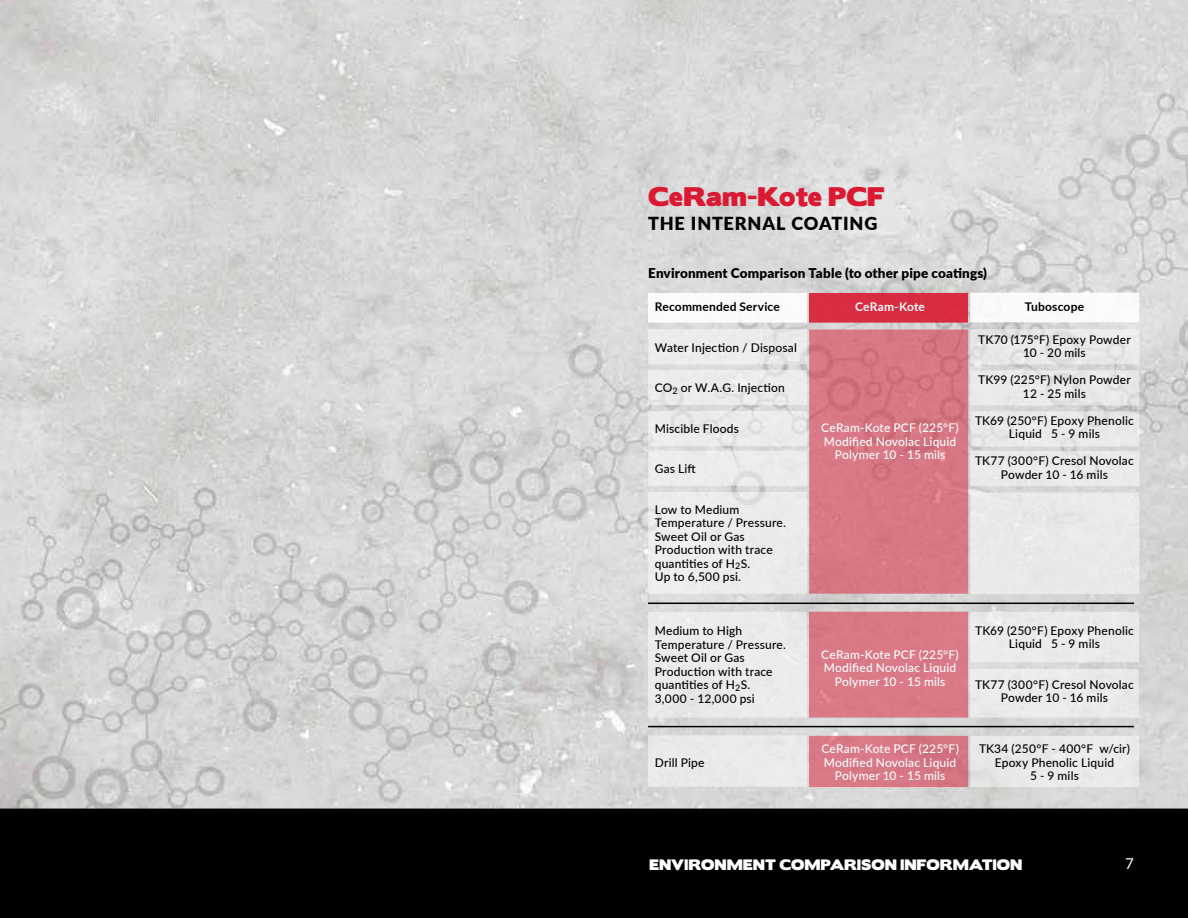
<style>
.page{position:relative;width:1188px;height:918px;background:#fff}
.page>*{position:absolute;margin:0;border:0;box-sizing:border-box;transform-origin:0 0}
.t1{font:24px "Boris Black Bloxx";letter-spacing:-.005em;color:#da1a32}
.t2{font:900 18px "Lato";letter-spacing:.05em;color:#000}
.t3{font:15px "Lato";color:#fff}
.t4{font:900 13.5px "Lato";letter-spacing:.01em;color:#000}
.t5{font:13.5px "Boris Black Bloxx";letter-spacing:.03em;color:#fff}
.t6{font:500 12px/13.5px "Lato";letter-spacing:.015em;color:#000;text-align:center}
.t7{font:500 12px/13.5px "Lato";letter-spacing:.015em;color:#fff;text-align:center}
.t8{font:700 12px "Lato";letter-spacing:.015em;color:#000}
.t9{font:700 12px "Lato";letter-spacing:.015em;color:#fff}
</style>
<div class="page">
<img style="left:0;top:0;width:1188px;height:809px">
<div style="left:0;top:809px;width:1188px;height:109px;background:#000"></div>
<div style="left:970px;top:612px;width:169px;height:50px;background:#eaeaea"></div>
<div style="left:970px;top:669px;width:169px;height:49px;background:#ebebeb"></div>
<div style="left:809px;top:612px;width:159px;height:106px;background:#da7a86"></div>
<div style="left:809px;top:736px;width:159px;height:51px;background:#d87884"></div>
<div style="left:809px;top:293px;width:159px;height:30px;background:#d82c41;border:2px solid #da1a32"></div>
<div style="left:809px;top:330px;width:159px;height:264px;background:#d77884"></div>
<div style="left:648px;top:293px;width:159px;height:30px;background:#fff;border:2px solid #fff"></div>
<div style="left:648px;top:329px;width:159px;height:35px;background:#ececec;border:2px solid #fff"></div>
<div style="left:648px;top:492px;width:159px;height:102px;background:#ececec"></div>
<div style="left:648px;top:612px;width:159px;height:106px;background:#ebebeb"></div>
<div style="left:648px;top:370px;width:159px;height:35px;background:linear-gradient(to right,#eaeaea,#eaeaea);border:2px solid #fff"></div>
<div style="left:648px;top:411px;width:159px;height:35px;background:#ebebeb"></div>
<div style="left:648px;top:451px;width:159px;height:35px;background:#ececec"></div>
<div style="left:648px;top:735px;width:159px;height:52px;background:#eaeaea"></div>
<hr style="left:648px;top:603px;width:486px;height:1px;background:#000">
<hr style="left:648px;top:726px;width:486px;height:1px;background:#000">
<div style="left:970px;top:293px;width:169px;height:29px;background:#fff"></div>
<div style="left:970px;top:329px;width:169px;height:35px;background:#e8e8e8"></div>
<div style="left:970px;top:492px;width:169px;height:102px;background:#e9e9e9"></div>
<div style="left:970px;top:370px;width:169px;height:35px;background:linear-gradient(to right,#eaeaea,#e5e5e5);border:2px solid #fff"></div>
<div style="left:970px;top:411px;width:169px;height:36px;background:#e9e9e9;border:2px solid #fff"></div>
<div style="left:970px;top:451px;width:169px;height:35px;background:#eaeaea"></div>
<div style="left:970px;top:736px;width:169px;height:51px;background:#eaeaea"></div>
<h1 class="t1" style="left:648px;top:178px;width:238px">CeRam-Kote PCF</h1>
<h2 class="t2" style="left:648px;top:210px;width:231px">THE INTERNAL COATING</h2>
<p class="t4" style="left:648px;top:263px;width:340px">Environment Comparison Table (to other pipe coatings)</p>
<p class="t9" style="left:855px;top:297px;width:71px">CeRam-Kote</p>
<p class="t8" style="left:1025px;top:297px;width:61px">Tuboscope</p>
<p class="t6" style="left:978px;top:332px;width:154px">TK70 (175°F) Epoxy Powder<br>10 - 20 mils</p>
<p class="t6" style="left:978px;top:372px;width:154px">TK99 (225°F) Nylon Powder<br>12 - 25 mils</p>
<p class="t6" style="left:975px;top:413px;width:160px">TK69 (250°F) Epoxy Phenolic<br>Liquid 5 - 9 mils</p>
<p class="t6" style="left:975px;top:453px;width:160px">TK77 (300°F) Cresol Novolac<br>Powder 10 - 16 mils</p>
<p class="t8" style="left:655px;top:298px;width:127px">Recommended Service</p>
<p class="t6" style="left:655px;top:340px;width:144px">Water Injection / Disposal</p>
<p class="t6" style="left:655px;top:381px;width:132px">CO<sub>2</sub> or W.A.G. Injection</p>
<p class="t6" style="left:655px;top:421px;width:86px">Miscible Floods</p>
<p class="t6" style="left:655px;top:462px;width:43px">Gas Lift</p>
<p class="t6" style="left:655px;top:502px;width:133px;text-align:left">Low to Medium<br>Temperature / Pressure.<br>Sweet Oil or Gas<br>Production with trace quantities of H<sub>2</sub>S.<br>Up to 6,500 psi.</p>
<p class="t7" style="left:821px;top:420px;width:139px">CeRam-Kote PCF (225°F)<br>Modified Novolac Liquid<br>Polymer 10 - 15 mils</p>
<p class="t6" style="left:655px;top:624px;width:133px;text-align:left">Medium to High<br>Temperature / Pressure.<br>Sweet Oil or Gas<br>Production with trace quantities of H<sub>2</sub>S.<br>3,000 - 12,000 psi</p>
<p class="t6" style="left:655px;top:756px;width:51px">Drill Pipe</p>
<p class="t7" style="left:821px;top:647px;width:139px">CeRam-Kote PCF (225°F)<br>Modified Novolac Liquid<br>Polymer 10 - 15 mils</p>
<p class="t7" style="left:821px;top:741px;width:139px">CeRam-Kote PCF (225°F)<br>Modified Novolac Liquid<br>Polymer 10 - 15 mils</p>
<p class="t6" style="left:975px;top:623px;width:160px">TK69 (250°F) Epoxy Phenolic<br>Liquid 5 - 9 mils</p>
<p class="t6" style="left:975px;top:677px;width:160px">TK77 (300°F) Cresol Novolac<br>Powder 10 - 16 mils</p>
<p class="t6" style="left:979px;top:741px;width:152px">TK34 (250°F - 400°F w/cir)<br>Epoxy Phenolic Liquid<br>5 - 9 mils</p>
<p class="t5" style="left:650px;top:854px;width:374px">ENVIRONMENT COMPARISON INFORMATION</p>
<p class="t3" style="left:1125px;top:853px;width:10px">7</p>
</div>
